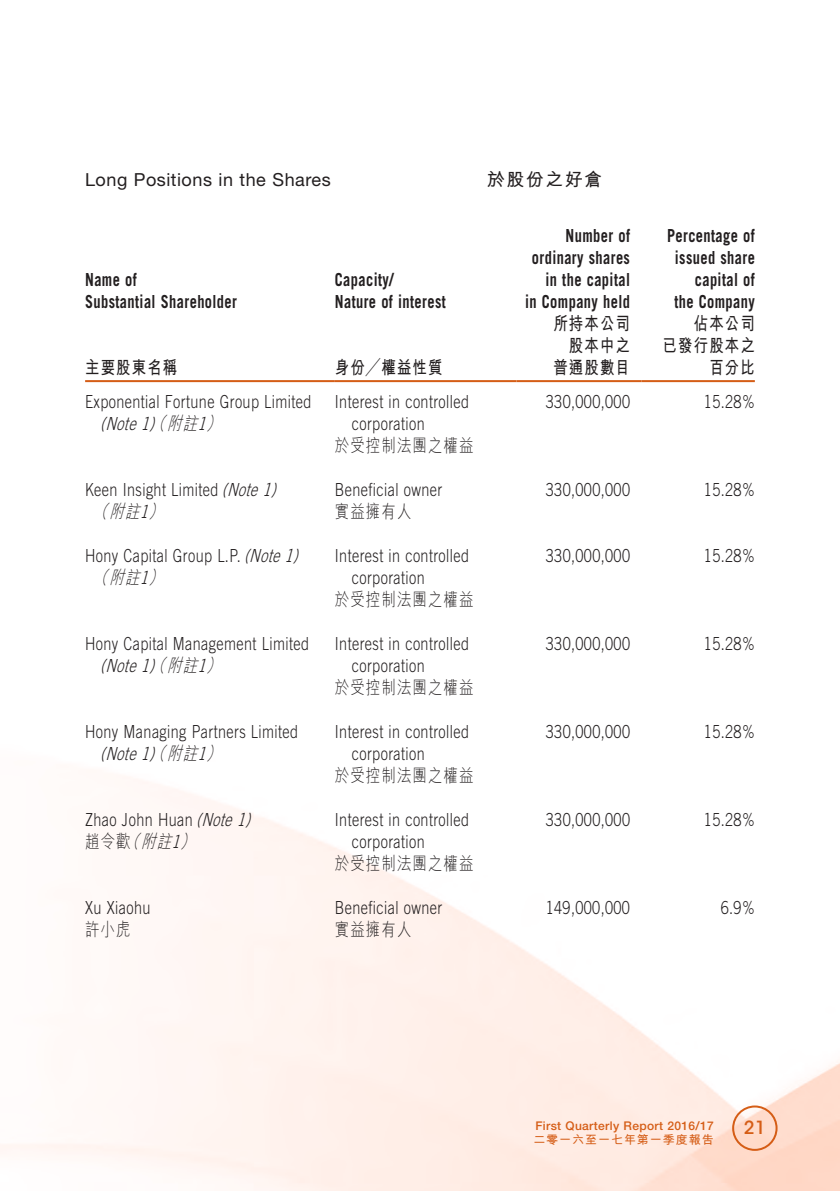
<style>
.page{position:relative;width:840px;height:1191px;background:#fff}
.page>*{position:absolute;margin:0;border:0;box-sizing:border-box;transform-origin:0 0}
.Body_Text{font:300 18px/22px "Trade Gothic LT Std";letter-spacing:.03em;color:#231f20;scale:.8 1}
.Body_Text-2{font:700 18px "Trade Gothic LT Std";letter-spacing:.03em;color:#231f20;scale:.8 1}
.Body_Text-3{font:300 18px "M Hei HK";letter-spacing:.08em;color:#231f20;scale:.8 1}
.C_Body_Text{font:700 18px "M Hei HK";letter-spacing:.08em;color:#231f20;scale:.8 1}
.Heading_2{font:18px "Helvetica Neue LT Std";letter-spacing:.03em;color:#231f20}
.Body_Text-4{font:italic 300 18px "M Hei HK";color:#231f20;scale:.8 1}
.C_Heading_2{font:700 18px "M Hei HK";letter-spacing:.08em;color:#231f20}
.t1{font:500 18px "ITC Avant Garde Std";color:#d55d16}
.t2{font:500 12px "Helvetica Neue LT Std";letter-spacing:.03em;color:#d55d16}
.t3{font:700 12px "M Hei HK";letter-spacing:.08em;color:#d55d16}
.s1{font-style:italic}
.s2{font-family:"M Hei HK";font-style:italic}
.s3{font-style:normal}
.s4{font-family:"Trade Gothic LT Std"}
</style>
<div class="page">
<img style="left:0;top:782px;width:839px;height:409px">
<div style="left:731px;top:1105px;width:46px;height:45px;border:2px solid #d55d16;border-radius:50%"></div>
<hr style="left:85px;top:380px;width:249px;height:2px;background:#d55d16">
<hr style="left:334px;top:380px;width:182px;height:2px;background:#d55d16">
<hr style="left:516px;top:380px;width:125px;height:2px;background:#d55d16">
<hr style="left:641px;top:380px;width:113px;height:2px;background:#d55d16">
<p class="Heading_2" style="left:85px;top:169px;width:247px">Long Positions in the Shares</p>
<p class="C_Heading_2" style="left:486px;top:166px;width:117px">於股份之好倉</p>
<p class="Body_Text-2" style="left:85px;top:268px;width:66px">Name of</p>
<p class="Body_Text-2" style="left:85px;top:290px;width:191px">Substantial Shareholder</p>
<p class="Body_Text-2" style="left:334px;top:268px;width:77px">Capacity/</p>
<p class="Body_Text-2" style="left:334px;top:290px;width:140px">Nature of interest</p>
<p class="C_Body_Text" style="left:85px;top:354px;width:117px">主要股東名稱</p>
<p class="C_Body_Text" style="left:334px;top:354px;width:136px">身份╱權益性質</p>
<p class="Body_Text" style="left:100px;top:390px;width:265px;text-indent:-15px">Exponential Fortune Group Limited <span class="s1">(Note1)</span><span class="s2">（附註</span><span class="s1">1</span><span class="s2">）</span></p>
<p class="Body_Text" style="left:351px;top:390px;width:148px;text-indent:-17px">Interest in controlled corporation</p>
<p class="Body_Text-3" style="left:334px;top:436px;width:175px">於受控制法團之權益</p>
<p class="Body_Text" style="left:93px;top:478px;width:236px;text-indent:-8px">Keen Insight Limited <span class="s1">(Note1)</span><span class="s2">（附註</span><span class="s1">1</span><span class="s2">）</span></p>
<p class="Body_Text" style="left:334px;top:478px;width:136px">Beneficial owner</p>
<p class="Body_Text-3" style="left:334px;top:502px;width:97px">實益擁有人</p>
<p class="Body_Text" style="left:93px;top:544px;width:264px;text-indent:-8px">Hony Capital Group L.P. <span class="s1">(Note1)</span><span class="s2">（附註</span><span class="s1">1</span><span class="s2">）</span></p>
<p class="Body_Text" style="left:351px;top:544px;width:148px;text-indent:-17px">Interest in controlled corporation</p>
<p class="Body_Text-3" style="left:334px;top:590px;width:175px">於受控制法團之權益</p>
<p class="Body_Text" style="left:100px;top:632px;width:262px;text-indent:-15px">Hony Capital Management Limited <span class="s1">(Note1)</span><span class="s2">（附註</span><span class="s1">1</span><span class="s2">）</span></p>
<p class="Body_Text" style="left:351px;top:632px;width:148px;text-indent:-17px">Interest in controlled corporation</p>
<p class="Body_Text-3" style="left:334px;top:678px;width:175px">於受控制法團之權益</p>
<p class="Body_Text" style="left:100px;top:720px;width:249px;text-indent:-15px">Hony Managing Partners Limited <span class="s1">(Note1)</span><span class="s2">（附註</span><span class="s1">1</span><span class="s2">）</span></p>
<p class="Body_Text" style="left:351px;top:720px;width:148px;text-indent:-17px">Interest in controlled corporation</p>
<p class="Body_Text-3" style="left:334px;top:766px;width:175px">於受控制法團之權益</p>
<p class="Body_Text" style="left:85px;top:808px;width:214px">Zhao John Huan <span class="s1">(Note1)</span></p>
<p class="Body_Text-4" style="left:85px;top:832px;width:144px"><span class="s3">趙令歡</span>（附註<span class="s4">1</span>）</p>
<p class="Body_Text" style="left:85px;top:896px;width:83px">Xu Xiaohu</p>
<p class="Body_Text-3" style="left:85px;top:920px;width:58px">許小虎</p>
<p class="Body_Text" style="left:351px;top:808px;width:148px;text-indent:-17px">Interest in controlled corporation</p>
<p class="Body_Text-3" style="left:334px;top:854px;width:175px">於受控制法團之權益</p>
<p class="Body_Text" style="left:334px;top:896px;width:136px">Beneficial owner</p>
<p class="Body_Text-3" style="left:334px;top:920px;width:97px">實益擁有人</p>
<p class="Body_Text-2" style="left:565px;top:224px;width:82px">Number of</p>
<p class="Body_Text-2" style="left:531px;top:246px;width:124px">ordinary shares</p>
<p class="Body_Text-2" style="left:545px;top:268px;width:107px">in the capital</p>
<p class="Body_Text-2" style="left:524px;top:290px;width:133px">in Company held</p>
<p class="C_Body_Text" style="left:553px;top:310px;width:97px">所持本公司</p>
<p class="C_Body_Text" style="left:568px;top:332px;width:78px">股本中之</p>
<p class="C_Body_Text" style="left:553px;top:354px;width:97px">普通股數目</p>
<p class="Body_Text-2" style="left:666px;top:224px;width:111px">Percentage of</p>
<p class="Body_Text-2" style="left:674px;top:246px;width:102px">issued share</p>
<p class="Body_Text-2" style="left:694px;top:268px;width:77px">capital of</p>
<p class="Body_Text-2" style="left:674px;top:290px;width:102px">the Company</p>
<p class="C_Body_Text" style="left:693px;top:310px;width:78px">佔本公司</p>
<p class="C_Body_Text" style="left:662px;top:332px;width:117px">已發行股本之</p>
<p class="C_Body_Text" style="left:709px;top:354px;width:58px">百分比</p>
<p class="Body_Text" style="left:545px;top:390px;width:107px">330,000,000</p>
<p class="Body_Text" style="left:703px;top:390px;width:65px">15.28%</p>
<p class="Body_Text" style="left:545px;top:478px;width:107px">330,000,000</p>
<p class="Body_Text" style="left:703px;top:478px;width:65px">15.28%</p>
<p class="Body_Text" style="left:545px;top:544px;width:107px">330,000,000</p>
<p class="Body_Text" style="left:703px;top:544px;width:65px">15.28%</p>
<p class="Body_Text" style="left:545px;top:632px;width:107px">330,000,000</p>
<p class="Body_Text" style="left:703px;top:632px;width:65px">15.28%</p>
<p class="Body_Text" style="left:545px;top:720px;width:107px">330,000,000</p>
<p class="Body_Text" style="left:703px;top:720px;width:65px">15.28%</p>
<p class="Body_Text" style="left:545px;top:808px;width:107px">330,000,000</p>
<p class="Body_Text" style="left:703px;top:808px;width:65px">15.28%</p>
<p class="Body_Text" style="left:545px;top:896px;width:107px">149,000,000</p>
<p class="Body_Text" style="left:720px;top:896px;width:44px">6.9%</p>
<p class="t2" style="left:535px;top:1118px;width:180px">First Quarterly Report 2016/17</p>
<p class="t3" style="left:533px;top:1130px;width:182px">二零一六至一七年第一季度報告</p>
<p class="t1" style="left:743px;top:1116px;width:23px">21</p>
</div>
